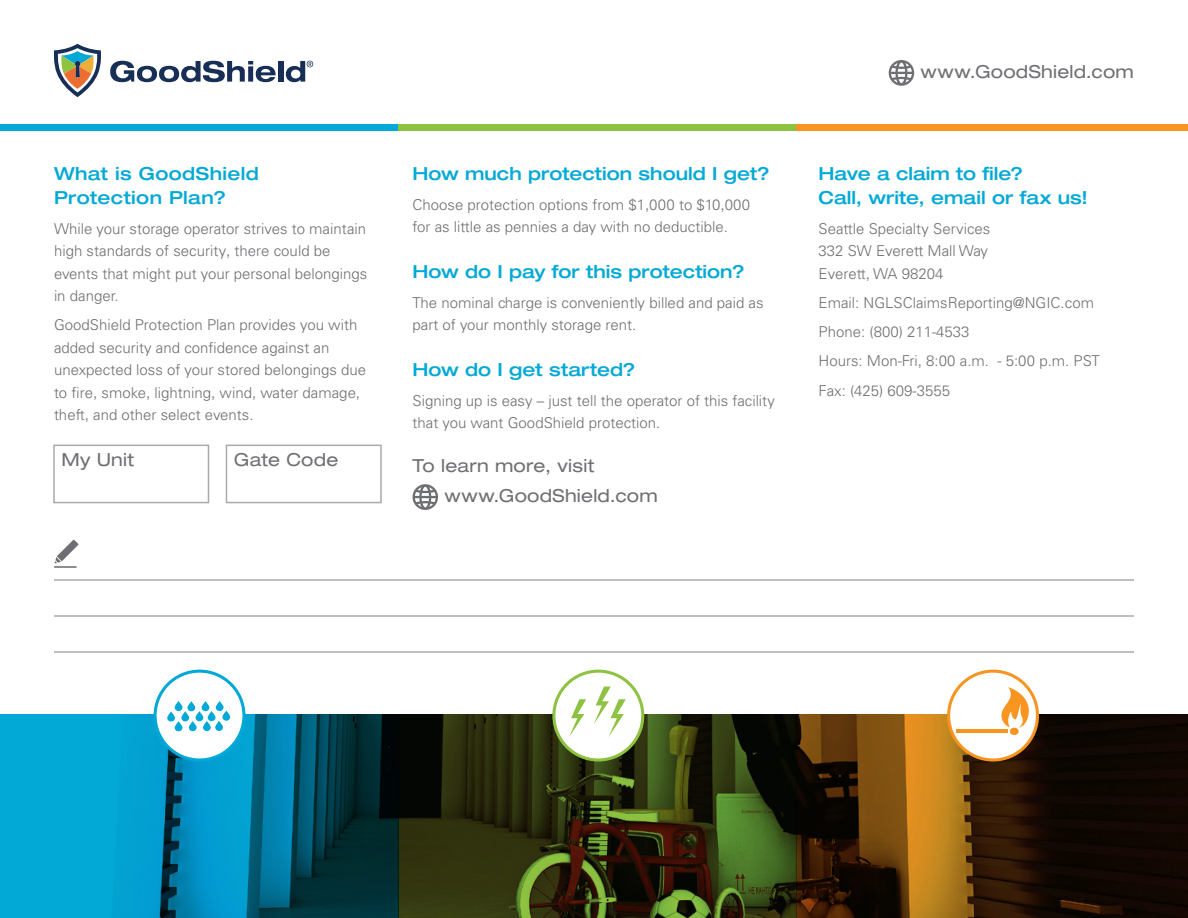
<style>
.page{position:relative;width:1188px;height:918px;background:#fff}
.page>*{position:absolute;margin:0;border:0;box-sizing:border-box;transform-origin:0 0}
.t1{font:500 expanded 18px/24px "Helvetica Neue";letter-spacing:.005em;color:#03a9d6}
.t2{font:expanded 18px/30px "Helvetica Neue";letter-spacing:.01em;color:#6e6f72}
.t3{font:300 15px/22.5px "Univers LT Std";color:#6e6f72}
.s1{font-family:"Helvetica Neue"}
</style>
<div class="page">
<hr style="left:54px;top:579px;width:1080px;height:2px;background:#a8aaad">
<hr style="left:54px;top:615px;width:1080px;height:2px;background:#a8aaad">
<hr style="left:54px;top:651px;width:1080px;height:2px;background:#a8aaad">
<svg style="left:55px;top:540px;width:23px;height:24px"></svg>
<hr style="left:54px;top:566px;width:23px;height:2px;background:#6e6f72">
<svg style="left:0;top:714px;width:399px;height:204px;background:#01789a"></svg>
<svg style="left:399px;top:714px;width:398px;height:204px;background:#2d3410"></svg>
<svg style="left:797px;top:714px;width:391px;height:204px;background:#412709"></svg>
<div style="left:554px;top:671px;width:89px;height:89px;background:#fff;border-radius:50%"></div>
<div style="left:552px;top:670px;width:92px;height:92px;border:3px solid #8ec241;border-radius:50%"></div>
<svg style="left:594px;top:687px;width:32px;height:50px"></svg>
<svg style="left:569px;top:699px;width:17px;height:38px"></svg>
<div style="left:949px;top:671px;width:88px;height:89px;background:#fff;border-radius:50%"></div>
<div style="left:947px;top:670px;width:92px;height:92px;border:3px solid #f89521;border-radius:50%"></div>
<svg style="left:1001px;top:687px;width:31px;height:41px"></svg>
<div style="left:1010px;top:728px;width:9px;height:7px;background:#f89521;border-radius:4px"></div>
<hr style="left:957px;top:730px;width:51px;height:3px;background:#f89521">
<div style="left:155px;top:671px;width:89px;height:89px;background:#fff;border-radius:50%"></div>
<div style="left:154px;top:670px;width:91px;height:92px;border:3px solid #03a9d6;border-radius:50%"></div>
<svg style="left:167px;top:701px;width:63px;height:30px"></svg>
<svg style="left:889px;top:60px;width:25px;height:26px"></svg>
<div style="left:0;top:124px;width:399px;height:7px;background:#03a9d6"></div>
<div style="left:398px;top:124px;width:399px;height:7px;background:#8ec241"></div>
<div style="left:797px;top:124px;width:391px;height:7px;background:#f89521"></div>
<svg style="left:110px;top:61px;width:166px;height:21px"></svg>
<div style="left:278px;top:61px;width:5px;height:21px;background:#172f56"></div>
<svg style="left:54px;top:44px;width:47px;height:53px"></svg>
<svg style="left:286px;top:61px;width:27px;height:21px"></svg>
<svg style="left:413px;top:484px;width:25px;height:26px"></svg>
<div style="left:53px;top:445px;width:156px;height:58px;border:2px solid #a8aaad"></div>
<div style="left:226px;top:445px;width:156px;height:58px;border:2px solid #a8aaad"></div>
<p class="t1" style="left:54px;top:161px;width:206px">What is GoodShield<br>Protection Plan?</p>
<p class="t3" style="left:54px;top:217px;width:315px">While your storage operator strives to maintain high standards of security<span class="s1">,</span> there could be events that might put your personal belongings in danger.</p>
<p class="t3" style="left:54px;top:314px;width:314px">GoodShield Protection Plan provides you with added security and confidence against an unexpected loss of your stored belongings due to fire<span class="s1">,</span> smoke<span class="s1">,</span> lightning<span class="s1">,</span> wind<span class="s1">,</span> water damage<span class="s1">, </span>theft<span class="s1">,</span> and other select events.</p>
<p class="t2" style="left:62px;top:444px;width:74px">My Unit</p>
<p class="t2" style="left:234px;top:444px;width:106px">Gate Code</p>
<p class="t1" style="left:413px;top:161px;width:359px">How much protection should I get?</p>
<p class="t3" style="left:413px;top:193px;width:339px">Choose protection options from $1<span class="s1">,</span>000 to $10<span class="s1">,</span>000 for as little as pennies a day with no deductible.</p>
<p class="t1" style="left:413px;top:260px;width:334px">How do I pay for this protection?</p>
<p class="t3" style="left:413px;top:291px;width:352px">The nominal charge is conveniently billed and paid as part of your monthly storage rent.</p>
<p class="t1" style="left:413px;top:358px;width:224px">How do I get started?</p>
<p class="t3" style="left:413px;top:389px;width:364px">Signing up is easy – just tell the operator of this facility that you want GoodShield protection.</p>
<p class="t2" style="left:444px;top:451px;width:215px;text-indent:-32px">To learn more, visit www.GoodShield.com</p>
<p class="t2" style="left:921px;top:57px;width:215px">www.GoodShield.com</p>
<p class="t1" style="left:819px;top:161px;width:271px">Have a claim to file?<br>Call, write, email or fax us!</p>
<p class="t3" style="left:819px;top:217px;width:173px">Seattle Specialty Services<br>332 SW Everett Mall Way<br>Everett<span class="s1">,</span> WA 98204</p>
<p class="t3" style="left:819px;top:288px;width:283px;line-height:29.2px">Email: NGLSClaimsReporting@NGIC.com<br>Phone: (800) 211-4533<br>Hours: Mon-Fri<span class="s1">,</span> 8:00 a.m. - 5:00 p.m. PST<br>Fax: (425) 609-3555</p>
</div>
